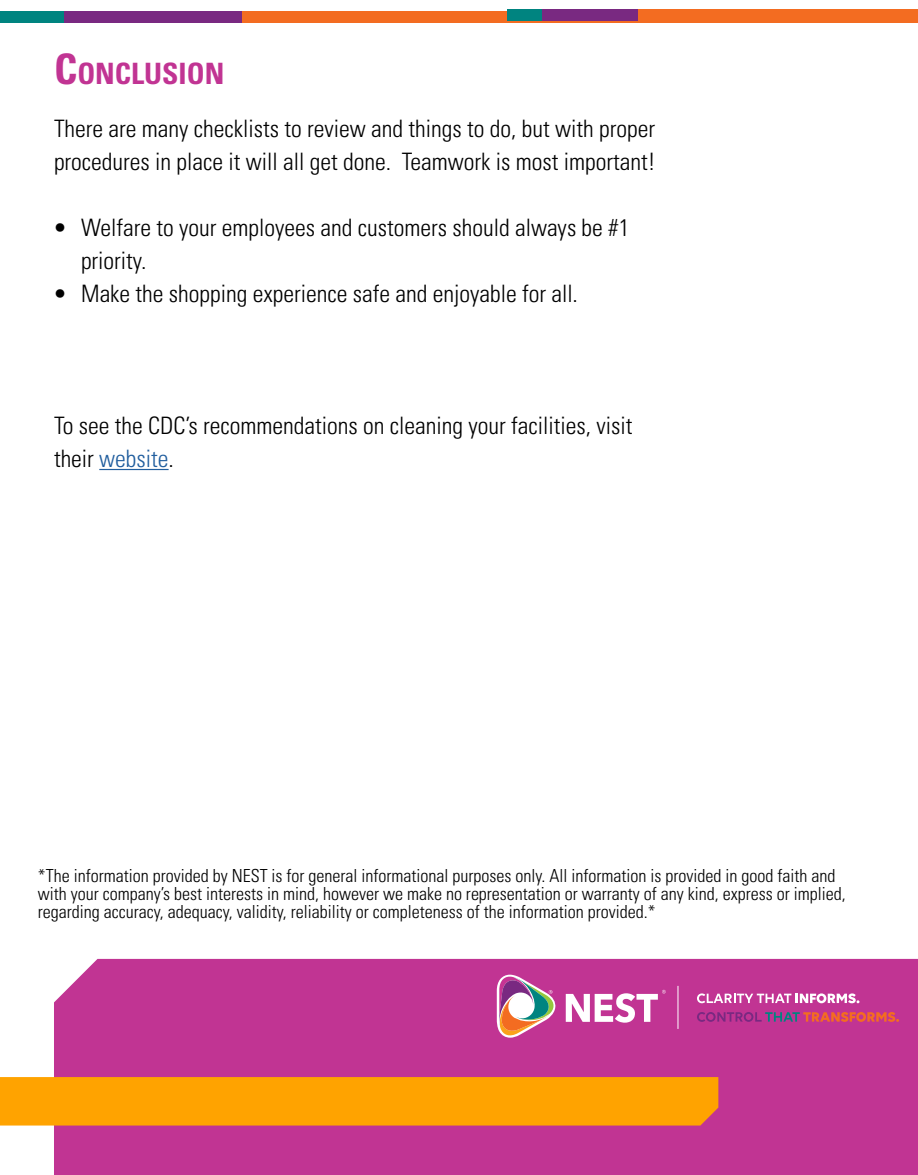
<style>
.page{position:relative;width:918px;height:1175px;background:#fff}
.page>*{position:absolute;margin:0;border:0;box-sizing:border-box;transform-origin:0 0}
.t1{font:700 condensed 29.4px "Univers LT Std";color:#c13493}
.t2{font:300 condensed 24px/33px "Univers LT Pro";color:#000}
.t3{font:300 condensed 18px/18px "Univers LT Pro";color:#000}
.s1{font-size:42px}
.s2{color:#215e9e}
</style>
<div class="page">
<div style="left:0;top:11px;width:324px;height:11px;background:#008480"></div>
<div style="left:64px;top:11px;width:324px;height:11px;background:#792981"></div>
<div style="left:242px;top:11px;width:676px;height:11px;background:#f36c21"></div>
<div style="left:54px;top:958px;width:864px;height:216px;background:#c13493"></div>
<div style="left:0;top:1077px;width:718px;height:48px;background:#ffa300"></div>
<div style="left:508px;top:9px;width:175px;height:12px;background:#008480"></div>
<div style="left:542px;top:9px;width:175px;height:12px;background:#792981"></div>
<div style="left:639px;top:9px;width:279px;height:12px;background:#f36c21"></div>
<hr style="left:99px;top:469px;width:70px;height:1px;background:#215e9e">
<svg style="left:697px;top:993px;width:162px;height:10px"></svg>
<svg style="left:697px;top:1012px;width:202px;height:9px"></svg>
<hr style="left:677px;top:985px;width:1px;height:43px;background:#fff">
<svg style="left:497px;top:974px;width:59px;height:63px"></svg>
<svg style="left:566px;top:989px;width:100px;height:33px"></svg>
<p class="t1" style="left:54px;top:56px;width:172px"><span class="s1">C</span>ONCLUSION</p>
<p class="t2" style="left:54px;top:111px;width:603px">There are many checklists to review and things to do, but with proper procedures in place it will all get done. Teamwork is most important!</p>
<p class="t2" style="left:81px;top:210px;width:550px;text-indent:-27px">• Welfare to your employees and customers should always be #1 priority.</p>
<p class="t2" style="left:54px;top:276px;width:525px">• Make the shopping experience safe and enjoyable for all.</p>
<p class="t2" style="left:54px;top:408px;width:580px">To see the CDC’s recommendations on cleaning your facilities, visit their <span class="s2">website</span>.</p>
<p class="t3" style="left:38px;top:865px;width:810px">*The information provided by NEST is for general informational purposes only. All information is provided in good faith and with your company’s best interests in mind, however we make no representation or warranty of any kind, express or implied, regarding accuracy, adequacy, validity, reliability or completeness of the information provided.*</p>
</div>
